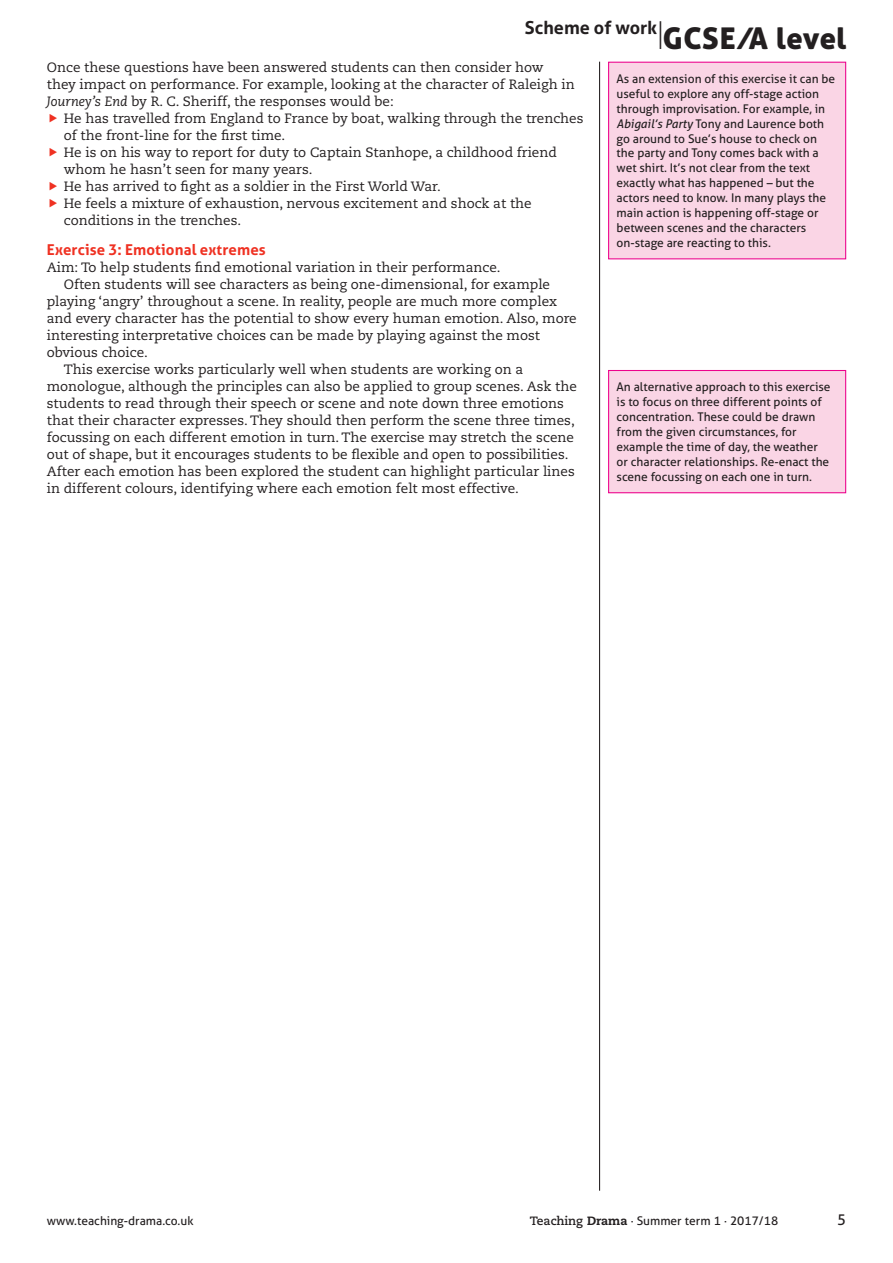
<style>
.page{position:relative;width:893px;height:1263px;background:#fff}
.page>*{position:absolute;margin:0;border:0;box-sizing:border-box;transform-origin:0 0}
.t1{font:700 18px "Aller";color:#231f20}
.scheme_crosshead_b{font:700 15px "Aller";letter-spacing:.01em;color:#ef3122}
.t2{font:15px "Aller";color:#231f20}
.body_text__serif{font:13.5px/17px "Caecilia LT Std";color:#231f20}
.body_text_no_indent{font:13.5px/17px "Caecilia LT Std";color:#231f20}
.box_text_no_indent{font:12px/14.9px "Aller";color:#231f20}
.s1{font-weight:400;font-size:29.25px}
.s2{font-family:"Aller Display";font-weight:400;font-size:30px}
.s3{font-style:italic}
.s4{font-family:"Caecilia LT Std";font-weight:700}
.s5{font-family:"Caecilia LT Std";font-weight:800}
</style>
<div class="page">
<hr style="left:599px;top:62px;width:1px;height:1129px;background:#231f20">
<div style="left:609px;top:62px;width:237px;height:197px;background:#fad5e5"></div>
<div style="left:608px;top:62px;width:238px;height:197px;border:1px solid #ed028c"></div>
<div style="left:609px;top:370px;width:237px;height:123px;background:#fad5e5"></div>
<div style="left:608px;top:370px;width:238px;height:123px;border:1px solid #ed028c"></div>
<h1 class="t1" style="left:525px;top:17px;width:323px">Scheme of work<span class="s1">|</span><span class="s2">GCSE ⁄A level</span></h1>
<p class="body_text_no_indent" style="left:47px;top:59px;width:529px">Once these questions have been answered students can then consider how they impact on performance. For example, looking at the character of Raleigh in<br><span class="s3">Journey’s End</span> by R. C. Sheriff, the responses would be:</p>
<p class="body_text__serif" style="left:64px;top:110px;width:521px">He has travelled from England to France by boat, walking through the trenches of the front-line for the first time.</p>
<p class="body_text__serif" style="left:64px;top:144px;width:495px">He is on his way to report for duty to Captain Stanhope, a childhood friend whom he hasn’t seen for many years.</p>
<p class="body_text__serif" style="left:64px;top:178px;width:379px">He has arrived to fight as a soldier in the First World War.</p>
<p class="body_text__serif" style="left:64px;top:195px;width:469px">He feels a mixture of exhaustion, nervous excitement and shock at the conditions in the trenches.</p>
<p class="scheme_crosshead_b" style="left:47px;top:241px;width:221px">Exercise 3: Emotional extremes</p>
<p class="body_text_no_indent" style="left:47px;top:259px;width:455px">Aim: To help students find emotional variation in their performance.</p>
<p class="body_text__serif" style="left:47px;top:276px;width:531px;text-indent:17px">Often students will see characters as being one-dimensional, for example playing ‘angry’ throughout a scene. In reality, people are much more complex and every character has the potential to show every human emotion. Also, more interesting interpretative choices can be made by playing against the most obvious choice.</p>
<p class="body_text__serif" style="left:47px;top:361px;width:532px;text-indent:17px">This exercise works particularly well when students are working on a monologue, although the principles can also be applied to group scenes. Ask the students to read through their speech or scene and note down three emotions that their character expresses. They should then perform the scene three times, focussing on each different emotion in turn. The exercise may stretch the scene out of shape, but it encourages students to be flexible and open to possibilities.<br>After each emotion has been explored the student can highlight particular lines in different colours, identifying where each emotion felt most effective.</p>
<p class="box_text_no_indent" style="left:617px;top:71px;width:220px">As an extension of this exercise it can be useful to explore any off-stage action through improvisation. For example, in <span class="s3">Abigail’s Party</span> Tony and Laurence both go around to Sue’s house to check on the party and Tony comes back with a wet shirt. It’s not clear from the text exactly what has happened – but the actors need to know. In many plays the main action is happening off-stage or between scenes and the characters on-stage are reacting to this.</p>
<p class="box_text_no_indent" style="left:617px;top:380px;width:216px">An alternative approach to this exercise is to focus on three different points of concentration. These could be drawn from the given circumstances, for example the time of day, the weather or character relationships. Re-enact the scene focussing on each one in turn.</p>
<p class="box_text_no_indent" style="left:47px;top:1213px;width:148px">www.teaching-drama.co.uk</p>
<p class="box_text_no_indent" style="left:530px;top:1213px;width:250px"><span class="s4">Teaching</span> <span class="s5">Drama</span> · Summer term 1 · 2017/18</p>
<p class="t2" style="left:837px;top:1210px;width:10px">5</p>
</div>
